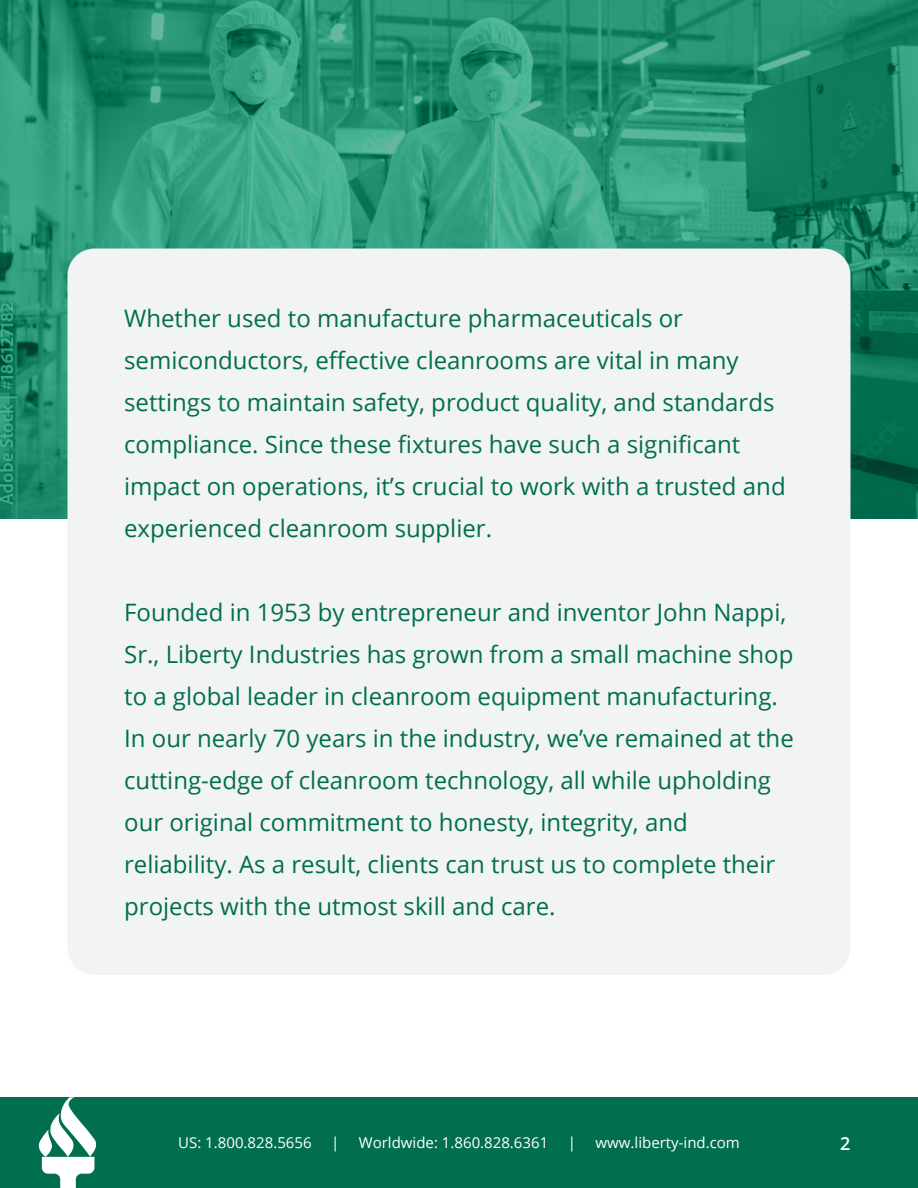
<style>
.page{position:relative;width:918px;height:1188px;background:#fff}
.page>*{position:absolute;margin:0;border:0;box-sizing:border-box;transform-origin:0 0}
.t1{font:24px/42px "Open Sans";color:#016e50}
.t2{font:600 18px "Open Sans";color:#fff}
.t3{font:15px "Open Sans";color:#fff}
</style>
<div class="page">
<div style="left:0;top:1097px;width:918px;height:91px;background:#016e50"></div>
<svg style="left:39px;top:1097px;width:58px;height:91px"></svg>
<img style="left:0;top:0;width:918px;height:519px">
<div style="left:68px;top:249px;width:782px;height:726px;background:#f2f3f3;border-radius:27px"></div>
<p class="t1" style="left:124px;top:297px;width:663px">Whether used to manufacture pharmaceuticals or semiconductors, effective cleanrooms are vital in many settings to maintain safety, product quality, and standards compliance. Since these fixtures have such a significant impact on operations, it’s crucial to work with a trusted and experienced cleanroom supplier.</p>
<p class="t1" style="left:124px;top:591px;width:671px">Founded in 1953 by entrepreneur and inventor John Nappi, Sr., Liberty Industries has grown from a small machine shop to a global leader in cleanroom equipment manufacturing.<br>In our nearly 70 years in the industry, we’ve remained at the cutting-edge of cleanroom technology, all while upholding our original commitment to honesty, integrity, and reliability. As a result, clients can trust us to complete their projects with the utmost skill and care.</p>
<p class="t3" style="left:178px;top:1133px;width:135px">US: 1.800.828.5656</p>
<p class="t3" style="left:331px;top:1133px;width:10px">|</p>
<p class="t3" style="left:359px;top:1133px;width:191px">Worldwide: 1.860.828.6361</p>
<p class="t3" style="left:568px;top:1133px;width:10px">|</p>
<p class="t3" style="left:596px;top:1133px;width:146px">www.liberty-ind.com</p>
<p class="t2" style="left:840px;top:1131px;width:12px">2</p>
</div>
